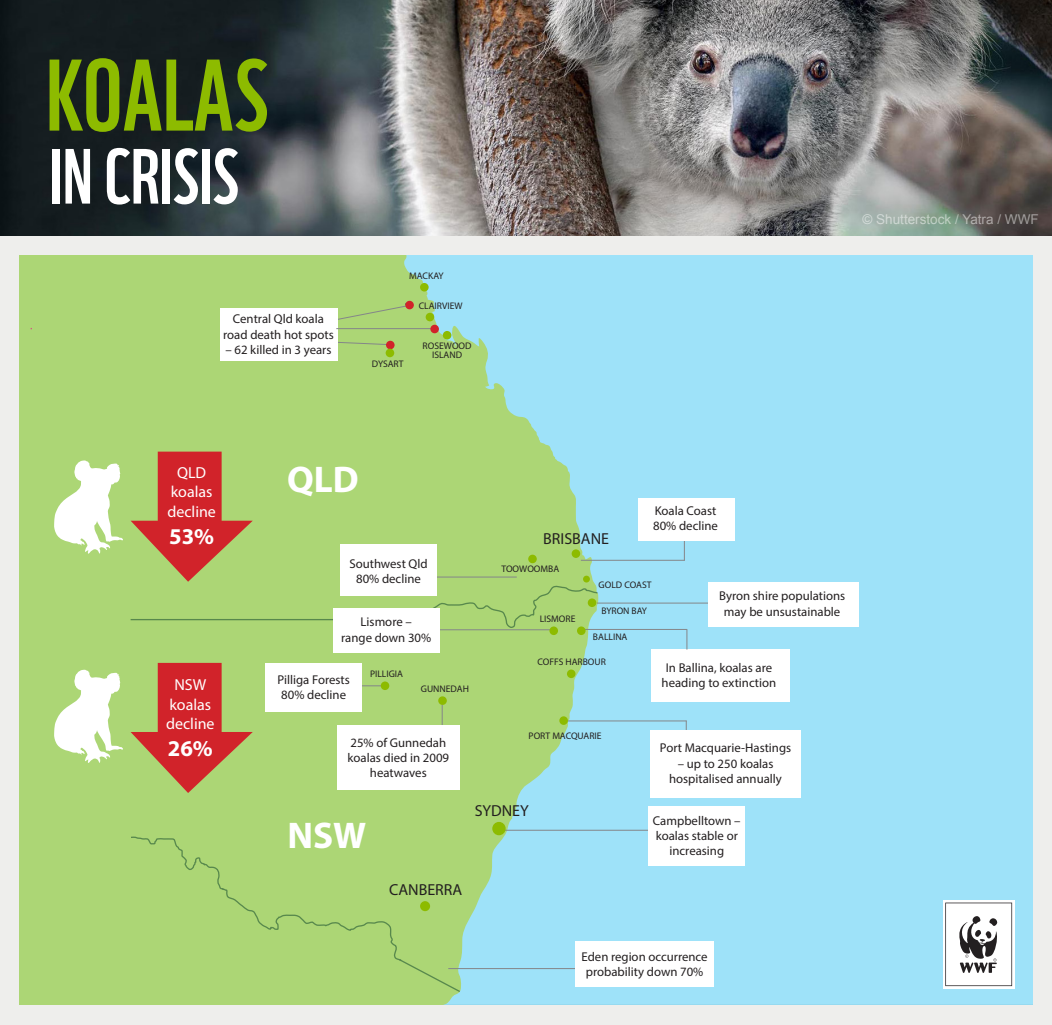
<style>
.page{position:relative;width:1052px;height:1025px;background:#fff}
.page>*{position:absolute;margin:0;border:0;box-sizing:border-box;transform-origin:0 0}
.t1{font:98.52px "WWF";color:#8dbb00}
.t2{font:75.77px "WWF";color:#fff}
.t3{font:700 37.27px "Myriad Pro";color:#fff}
.t4{font:700 22.57px "Myriad Pro";color:#fff}
.t5{font:15.92px/19.1px "Myriad Pro";color:#fff;text-align:center}
.t6{font:15.92px "Myriad Pro";color:#231f20}
.t7{font:13.47px "Arial";color:#fff}
.t8{font:12.78px/15.4px "Myriad Pro";color:#231f20;text-align:center}
.t9{font:9.62px/9.3px "Myriad Pro";color:#231f20;text-align:center}
</style>
<div class="page">
<div style="left:0;top:0;width:1052px;height:1024px;background:#eeeeec"></div>
<img style="left:0;top:0;width:1052px;height:236px">
<div style="left:598px;top:255px;width:434px;height:748px;background:#9ee2f9"></div>
<svg style="left:20px;top:255px;width:578px;height:748px;background:#a9d891"></svg>
<div style="left:651px;top:649px;width:139px;height:53px;background:#fff"></div>
<svg style="left:131px;top:662px;width:122px;height:131px;background:#be7a4e"></svg>
<div style="left:130px;top:835px;width:331px;height:158px;background:#acd675"></div>
<div style="left:559px;top:716px;width:9px;height:8px;background:#8dbb00;border-radius:50%"></div>
<div style="left:567px;top:669px;width:8px;height:9px;background:#8dbb00;border-radius:50%"></div>
<hr style="left:597px;top:602px;width:112px;height:1px;background:#848689">
<hr style="left:568px;top:720px;width:118px;height:1px;background:#848689">
<hr style="left:448px;top:968px;width:140px;height:1px;background:#848689">
<hr style="left:500px;top:829px;width:156px;height:1px;background:#848689">
<hr style="left:583px;top:629px;width:104px;height:1px;background:#848689">
<hr style="left:439px;top:629px;width:111px;height:1px;background:#848689">
<div style="left:334px;top:608px;width:106px;height:44px;background:#fff"></div>
<div style="left:575px;top:941px;width:138px;height:46px;background:#fff"></div>
<div style="left:438px;top:696px;width:9px;height:9px;background:#8dbb00;border-radius:50%"></div>
<hr style="left:442px;top:704px;width:1px;height:32px;background:#848689">
<div style="left:549px;top:626px;width:9px;height:9px;background:#8dbb00;border-radius:50%"></div>
<svg style="left:686px;top:630px;width:1px;height:19px"></svg>
<div style="left:651px;top:730px;width:150px;height:68px;background:#fff"></div>
<div style="left:577px;top:626px;width:8px;height:9px;background:#8dbb00;border-radius:50%"></div>
<div style="left:492px;top:821px;width:13px;height:14px;background:#8dbb00;border-radius:50%"></div>
<div style="left:649px;top:805px;width:96px;height:60px;background:#fff"></div>
<div style="left:420px;top:901px;width:10px;height:10px;background:#8dbb00;border-radius:50%"></div>
<div style="left:338px;top:724px;width:122px;height:65px;background:#fff"></div>
<svg style="left:332px;top:302px;width:76px;height:19px"></svg>
<div style="left:405px;top:301px;width:9px;height:8px;background:#d1232a;border-radius:50%"></div>
<div style="left:420px;top:283px;width:8px;height:8px;background:#8dbb00;border-radius:50%"></div>
<svg style="left:337px;top:341px;width:51px;height:7px"></svg>
<div style="left:220px;top:308px;width:117px;height:52px;background:#fff"></div>
<div style="left:386px;top:341px;width:8px;height:8px;background:#d1232a;border-radius:50%"></div>
<hr style="left:336px;top:328px;width:99px;height:1px;background:#848689">
<div style="left:430px;top:325px;width:9px;height:8px;background:#d1232a;border-radius:50%"></div>
<div style="left:443px;top:331px;width:8px;height:8px;background:#8dbb00;border-radius:50%"></div>
<div style="left:426px;top:313px;width:8px;height:8px;background:#8dbb00;border-radius:50%"></div>
<div style="left:386px;top:348px;width:8px;height:9px;background:#8dbb00;border-radius:50%"></div>
<svg style="left:362px;top:685px;width:19px;height:1px"></svg>
<div style="left:266px;top:662px;width:96px;height:49px;background:#fff"></div>
<div style="left:381px;top:681px;width:8px;height:9px;background:#8dbb00;border-radius:50%"></div>
<svg style="left:684px;top:540px;width:1px;height:20px"></svg>
<hr style="left:581px;top:560px;width:104px;height:1px;background:#848689">
<div style="left:639px;top:497px;width:96px;height:43px;background:#fff"></div>
<div style="left:708px;top:581px;width:150px;height:45px;background:#fff"></div>
<svg style="left:54px;top:451px;width:545px;height:177px;background:#b7cb81"></svg>
<svg style="left:54px;top:669px;width:70px;height:94px;background:#daecc1"></svg>
<svg style="left:943px;top:899px;width:71px;height:89px"></svg>
<svg style="left:945px;top:902px;width:67px;height:83px;background:#d3d2d2"></svg>
<p class="t1" style="left:46px;top:18px;width:224px">KOALAS</p>
<p class="t2" style="left:50px;top:117px;width:191px">IN CRISIS</p>
<p class="t8" style="left:223px;top:311px;width:112px">Central Qld koala road death hot spots</p>
<p class="t8" style="left:225px;top:341px;width:108px">– 62 killed in 3 years</p>
<p class="t9" style="left:409px;top:271px;width:36px">MACKAY</p>
<p class="t9" style="left:372px;top:359px;width:33px">DYSART</p>
<p class="t9" style="left:419px;top:301px;width:46px">CLAIRVIEW</p>
<p class="t9" style="left:422px;top:341px;width:50px">ROSEWOOD<br>ISLAND</p>
<p class="t7" style="left:862px;top:211px;width:178px">© Shutterstock / Yatra / WWF</p>
<p class="t5" style="left:167px;top:463px;width:50px">QLD koalas decline</p>
<p class="t4" style="left:169px;top:521px;width:47px">53%</p>
<p class="t5" style="left:166px;top:675px;width:50px">NSW koalas decline</p>
<p class="t4" style="left:168px;top:733px;width:47px">26%</p>
<p class="t3" style="left:287px;top:455px;width:73px">QLD</p>
<p class="t8" style="left:349px;top:555px;width:80px">Southwest Qld<br>80% decline</p>
<p class="t8" style="left:341px;top:614px;width:92px">Lismore –<br>range down 30%</p>
<p class="t8" style="left:277px;top:671px;width:74px;text-align:left">Pilliga Forests<br>80% decline</p>
<p class="t9" style="left:370px;top:668px;width:35px">PILLIGIA</p>
<p class="t9" style="left:421px;top:683px;width:50px">GUNNEDAH</p>
<p class="t8" style="left:347px;top:734px;width:103px">25% of Gunnedah koalas died in 2009 heatwaves</p>
<p class="t8" style="left:653px;top:502px;width:66px;text-align:left">Koala Coast<br>80% decline</p>
<p class="t6" style="left:543px;top:528px;width:67px">BRISBANE</p>
<p class="t9" style="left:598px;top:580px;width:54px">GOLD COAST</p>
<p class="t9" style="left:501px;top:563px;width:59px">TOOWOOMBA</p>
<p class="t9" style="left:540px;top:613px;width:37px">LISMORE</p>
<p class="t9" style="left:601px;top:606px;width:47px">BYRON BAY</p>
<p class="t9" style="left:593px;top:632px;width:36px">BALLINA</p>
<p class="t9" style="left:537px;top:657px;width:70px">COFFS HARBOUR</p>
<p class="t8" style="left:719px;top:588px;width:128px">Byron shire populations may be unsustainable</p>
<p class="t8" style="left:661px;top:659px;width:116px">In Ballina, koalas are heading to extinction</p>
<p class="t9" style="left:528px;top:730px;width:74px">PORT MACQUARIE</p>
<p class="t8" style="left:660px;top:740px;width:133px">Port Macquarie-Hastings</p>
<p class="t8" style="left:669px;top:755px;width:114px">– up to 250 koalas hospitalised annually</p>
<p class="t3" style="left:287px;top:811px;width:80px">NSW</p>
<p class="t6" style="left:475px;top:801px;width:56px">SYDNEY</p>
<p class="t6" style="left:389px;top:879px;width:75px">CANBERRA</p>
<p class="t8" style="left:653px;top:812px;width:89px;text-align:left">Campbelltown – koalas stable or</p>
<p class="t8" style="left:669px;top:843px;width:56px">increasing</p>
<p class="t8" style="left:581px;top:948px;width:128px">Eden region occurrence probability down 70%</p>
</div>
